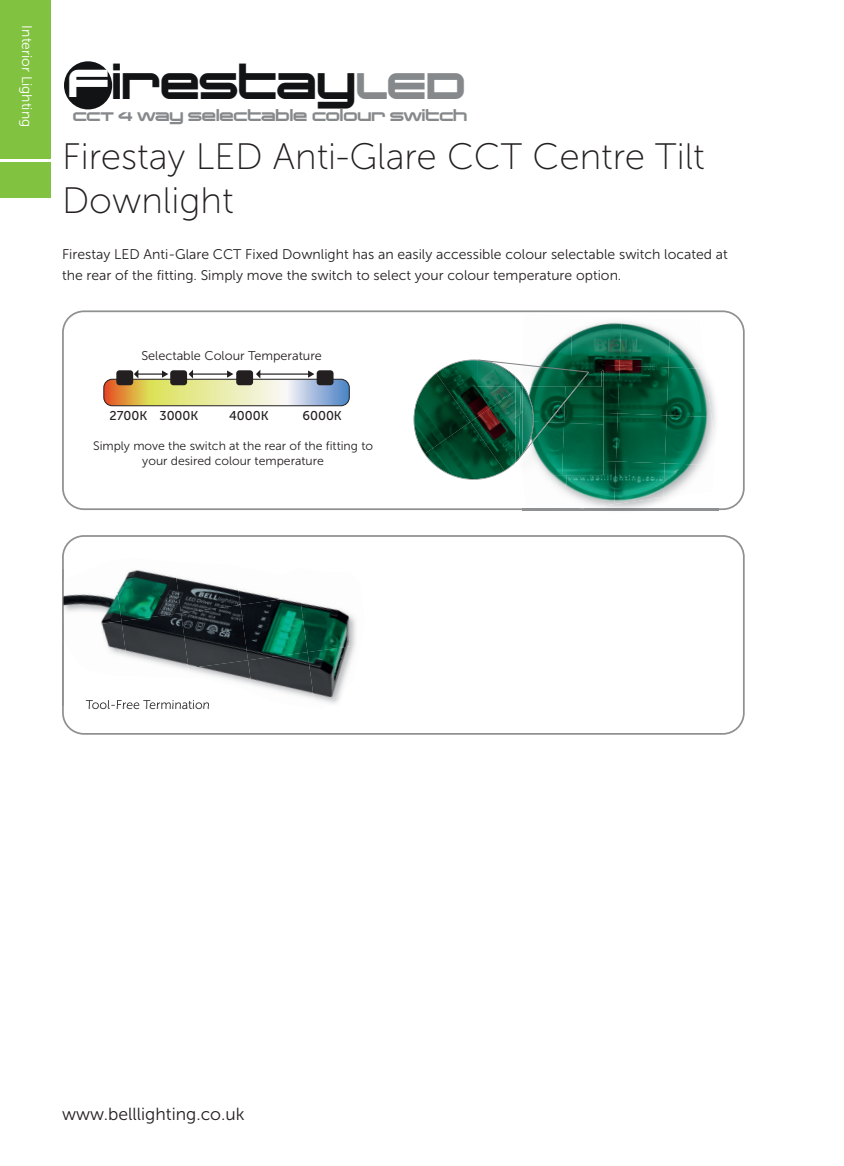
<style>
.page{position:relative;width:844px;height:1166px;background:#fff}
.page>*{position:absolute;margin:0;border:0;box-sizing:border-box;transform-origin:0 0}
.t1{font:700 46.9px "Changeling Neo";color:#111314}
.t2{font:36.75px/44.1px "Museo Sans 100";color:#231f20}
.t3{font:17.5px "Museo Sans 300";color:#231f20}
.t4{font:700 15.75px "Changeling Neo";color:#86898b;scale:1.06 1}
.t5{font:14px/21px "Museo Sans 300";color:#231f20}
.t6{font:14px "Museo Sans 300";color:#fff}
.t7{font:12.78px "Museo Sans 300";color:#231f20}
.t8{font:12.78px "Museo Sans 500";color:#231f20}
.t9{font:12.25px/15.8px "Museo Sans 300";color:#231f20;text-align:center}
.s1{font-size:49.35px;color:#fff}
.s2{color:#86898b}
</style>
<div class="page">
<div style="left:0;top:0;width:50px;height:158px;background:#81c340"></div>
<div style="left:0;top:162px;width:50px;height:36px;background:#81c340"></div>
<div style="left:64px;top:61px;width:48px;height:48px;background:#111314;border-radius:50%"></div>
<svg style="left:62px;top:310px;width:682px;height:200px"></svg>
<svg style="left:62px;top:535px;width:682px;height:200px"></svg>
<img style="left:64px;top:676px;width:184px;height:30px">
<img style="left:86px;top:700px;width:123px;height:6px">
<img style="left:62px;top:569px;width:2px;height:137px">
<img style="left:90px;top:558px;width:54px;height:11px">
<img style="left:142px;top:559px;width:55px;height:10px">
<img style="left:196px;top:563px;width:55px;height:6px">
<img style="left:251px;top:568px;width:53px;height:1px">
<img style="left:304px;top:568px;width:56px;height:18px">
<img style="left:358px;top:586px;width:6px;height:59px">
<img style="left:300px;top:706px;width:23px;height:3px">
<img style="left:323px;top:645px;width:37px;height:63px">
<img style="left:64px;top:569px;width:50px;height:52px">
<img style="left:114px;top:569px;width:61px;height:52px">
<img style="left:175px;top:569px;width:60px;height:44px">
<img style="left:235px;top:569px;width:61px;height:36px">
<img style="left:296px;top:569px;width:62px;height:28px">
<img style="left:64px;top:621px;width:57px;height:55px">
<img style="left:121px;top:613px;width:60px;height:63px">
<img style="left:181px;top:605px;width:59px;height:63px">
<img style="left:240px;top:597px;width:60px;height:63px">
<img style="left:300px;top:589px;width:58px;height:63px">
<img style="left:132px;top:668px;width:56px;height:10px">
<img style="left:188px;top:660px;width:60px;height:33px">
<img style="left:248px;top:652px;width:59px;height:54px">
<img style="left:307px;top:645px;width:51px;height:61px">
<img style="left:63px;top:579px;width:1px;height:63px">
<img style="left:522px;top:319px;width:196px;height:192px">
<img style="left:522px;top:508px;width:196px;height:2px">
<img style="left:522px;top:314px;width:44px;height:5px">
<img style="left:565px;top:315px;width:43px;height:4px">
<img style="left:608px;top:317px;width:42px;height:2px">
<img style="left:522px;top:319px;width:49px;height:39px">
<img style="left:571px;top:319px;width:48px;height:46px">
<img style="left:619px;top:319px;width:49px;height:46px">
<img style="left:668px;top:319px;width:37px;height:48px">
<img style="left:601px;top:365px;width:16px;height:48px">
<img style="left:617px;top:365px;width:51px;height:48px">
<img style="left:666px;top:367px;width:45px;height:48px">
<img style="left:603px;top:413px;width:12px;height:48px">
<img style="left:615px;top:413px;width:51px;height:48px">
<img style="left:664px;top:415px;width:50px;height:50px">
<img style="left:522px;top:480px;width:43px;height:27px">
<img style="left:565px;top:461px;width:51px;height:47px">
<img style="left:614px;top:461px;width:50px;height:43px">
<img style="left:663px;top:463px;width:50px;height:35px">
<img style="left:589px;top:370px;width:14px;height:53px">
<img style="left:589px;top:423px;width:14px;height:52px">
<img style="left:589px;top:358px;width:12px;height:29px">
<svg style="left:413px;top:358px;width:176px;height:122px"></svg>
<p class="t6" style="left:34px;top:25px;width:103px;rotate:90deg">Interior Lighting</p>
<h1 class="t1" style="left:68px;top:54px;width:399px"><span class="s1">F</span>irestay<span class="s2">LED</span></h1>
<p class="t4" style="left:73px;top:106px;width:373px">CCT 4 Way selectable colour Switch</p>
<h2 class="t2" style="left:62px;top:135px;width:644px">Firestay LED Anti-Glare CCT Centre Tilt<br>Downlight</h2>
<p class="t5" style="left:62px;top:244px;width:667px">Firestay LED Anti-Glare CCT Fixed Downlight has an easily accessible colour selectable switch located at the rear of the fitting. Simply move the switch to select your colour temperature option.</p>
<p class="t7" style="left:141px;top:349px;width:182px">Selectable Colour Temperature</p>
<p class="t8" style="left:110px;top:408px;width:90px">2700K 3000K</p>
<p class="t8" style="left:229px;top:408px;width:41px">4000K</p>
<p class="t8" style="left:302px;top:408px;width:41px">6000K</p>
<p class="t9" style="left:93px;top:437px;width:281px">Simply move the switch at the rear of the fitting to your desired colour temperature</p>
<p class="t9" style="left:86px;top:697px;width:126px">Tool-Free Termination</p>
<p class="t3" style="left:62px;top:1104px;width:184px">www.belllighting.co.uk</p>
</div>
